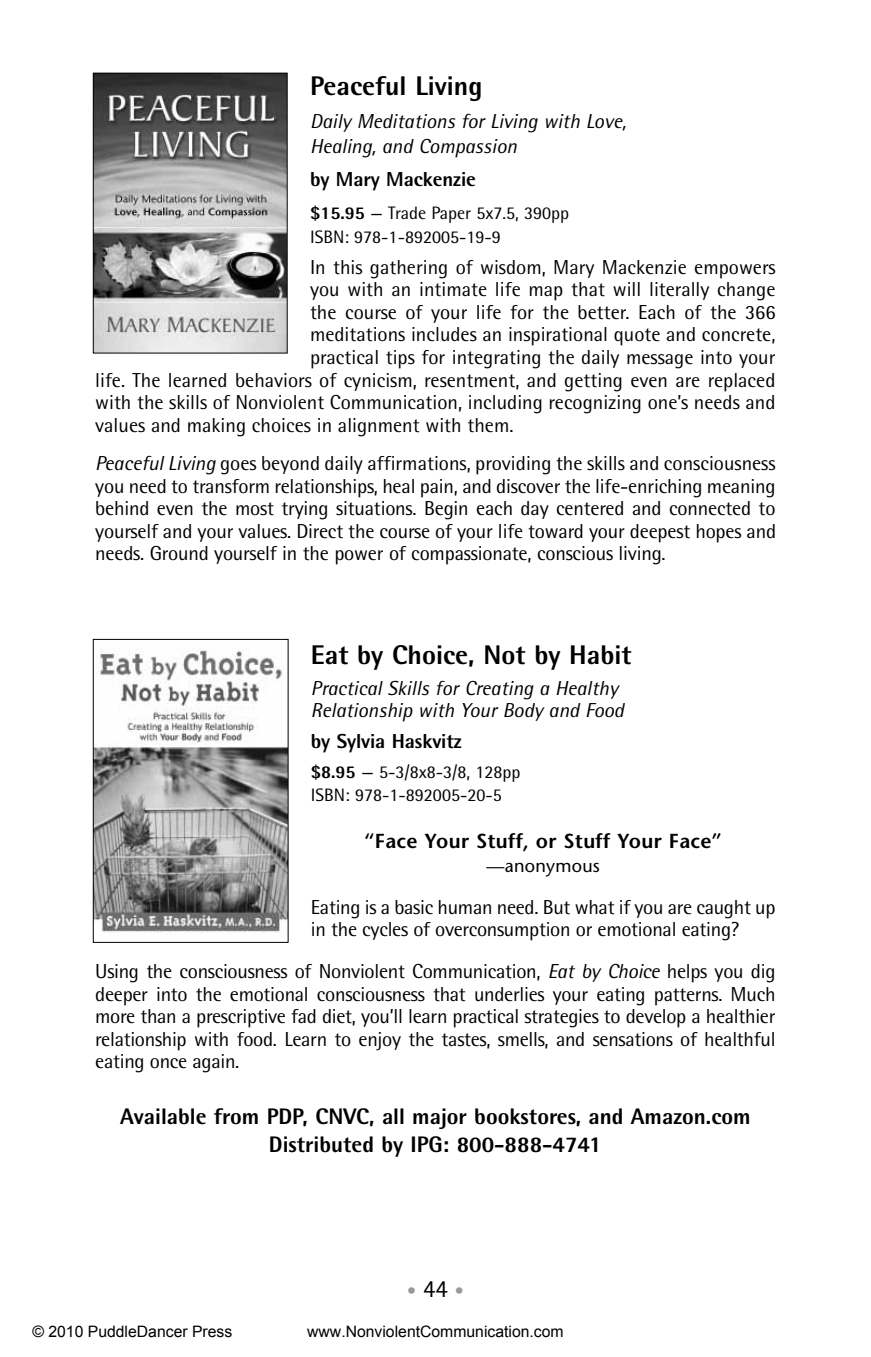
<style>
.page{position:relative;width:871px;height:1357px;background:#fff}
.page>*{position:absolute;margin:0;border:0;box-sizing:border-box;transform-origin:0 0}
.t1{font:800 27px "Rotis Semi Sans";color:#000}
.t2{font:800 22.5px/28.1px "Rotis Semi Sans";color:#000;text-align:center}
.t3{font:20.25px/22.5px "Rotis Semi Sans";color:#000;text-align:justify}
.t4{font:italic 20.25px/22.5px "Rotis Semi Sans";color:#000}
.t5{font:800 20.25px "Rotis Semi Sans";letter-spacing:-.005em;color:#000}
.t6{font:600 20.25px "Stone Sans";letter-spacing:.015em;color:#000}
.t7{font:18px/22.5px "Rotis Semi Sans";color:#000}
.t8{font:18px "Stone Sans";letter-spacing:.015em;color:#000}
.t9{font:18px "Rotis Semi Sans";color:#999}
.t10{font:15.75px "Arial";color:#000}
.s1{font-weight:800}
.s2{font-style:italic}
.s3{font-size:24.75px;color:#000}
</style>
<div class="page">
<img style="left:95px;top:649px;width:191px;height:284px">
<div style="left:93px;top:639px;width:195px;height:303px;border:1px solid #000"></div>
<img style="left:95px;top:75px;width:190px;height:276px">
<div style="left:93px;top:73px;width:194px;height:280px;border:1px solid #000"></div>
<h1 class="t1" style="left:310px;top:77px;width:174px">Peaceful Living</h1>
<p class="t4" style="left:310px;top:111px;width:318px;line-height:24.8px">Daily Meditations for Living with Love,<br>Healing, and Compassion</p>
<p class="t5" style="left:310px;top:172px;width:167px">by Mary Mackenzie</p>
<p class="t7" style="left:310px;top:202px;width:260px;line-height:24.8px"><span class="s1">$15.95</span> — Trade Paper 5x7.5, 390pp<br>ISBN: 978-1-892005-19-9</p>
<p class="t3" style="left:310px;top:258px;width:467px">In this gathering of wisdom, Mary Mackenzie empowers</p>
<p class="t3" style="left:310px;top:280px;width:467px">you with an intimate life map that will literally change</p>
<p class="t3" style="left:310px;top:303px;width:467px">the course of your life for the better. Each of the 366</p>
<p class="t3" style="left:310px;top:325px;width:467px">meditations includes an inspirational quote and concrete,</p>
<p class="t3" style="left:310px;top:348px;width:467px">practical tips for integrating the daily message into your</p>
<p class="t3" style="left:95px;top:370px;width:681px">life. The learned behaviors of cynicism, resentment, and getting even are replaced</p>
<p class="t3" style="left:95px;top:393px;width:681px">with the skills of Nonviolent Communication, including recognizing one’s needs and</p>
<p class="t3" style="left:95px;top:415px;width:420px">values and making choices in alignment with them.</p>
<p class="t3" style="left:95px;top:454px;width:682px"><span class="s2">Peaceful Living</span> goes beyond daily affirmations, providing the skills and consciousness you need to transform relationships, heal pain, and discover the life-enriching meaning behind even the most trying situations. Begin each day centered and connected to yourself and your values. Direct the course of your life toward your deepest hopes and needs. Ground yourself in the power of compassionate, conscious living.</p>
<h1 class="t1" style="left:311px;top:645px;width:322px">Eat by Choice, Not by Habit</h1>
<p class="t4" style="left:311px;top:678px;width:315px">Practical Skills for Creating a Healthy<br>Relationship with Your Body and Food</p>
<p class="t5" style="left:311px;top:733px;width:152px">by Sylvia Haskvitz</p>
<p class="t7" style="left:311px;top:762px;width:211px"><span class="s1">$8.95</span> — 5-3/8x8-3/8, 128pp<br>ISBN: 978-1-892005-20-5</p>
<p class="t6" style="left:364px;top:833px;width:359px">“Face Your Stuff, or Stuff Your Face”</p>
<p class="t8" style="left:486px;top:858px;width:115px">—anonymous</p>
<p class="t3" style="left:311px;top:897px;width:466px">Eating is a basic human need. But what if you are caught up in the cycles of overconsumption or emotional eating?</p>
<p class="t3" style="left:95px;top:962px;width:681px">Using the consciousness of Nonviolent Communication, <span class="s2">Eat by Choice</span> helps you dig deeper into the emotional consciousness that underlies your eating patterns. Much more than a prescriptive fad diet, you’ll learn practical strategies to develop a healthier relationship with food. Learn to enjoy the tastes, smells, and sensations of healthful eating once again.</p>
<p class="t2" style="left:120px;top:1104px;width:632px">Available from PDP, CNVC, all major bookstores, and Amazon.com<br>Distributed by IPG: 800-888-4741</p>
<p class="t9" style="left:407px;top:1285px;width:58px">•<span class="s3">44</span>•</p>
<p class="t10" style="left:32px;top:1321px;width:201px">© 2010 PuddleDancer Press</p>
<p class="t10" style="left:307px;top:1321px;width:258px">www.NonviolentCommunication.com</p>
</div>
